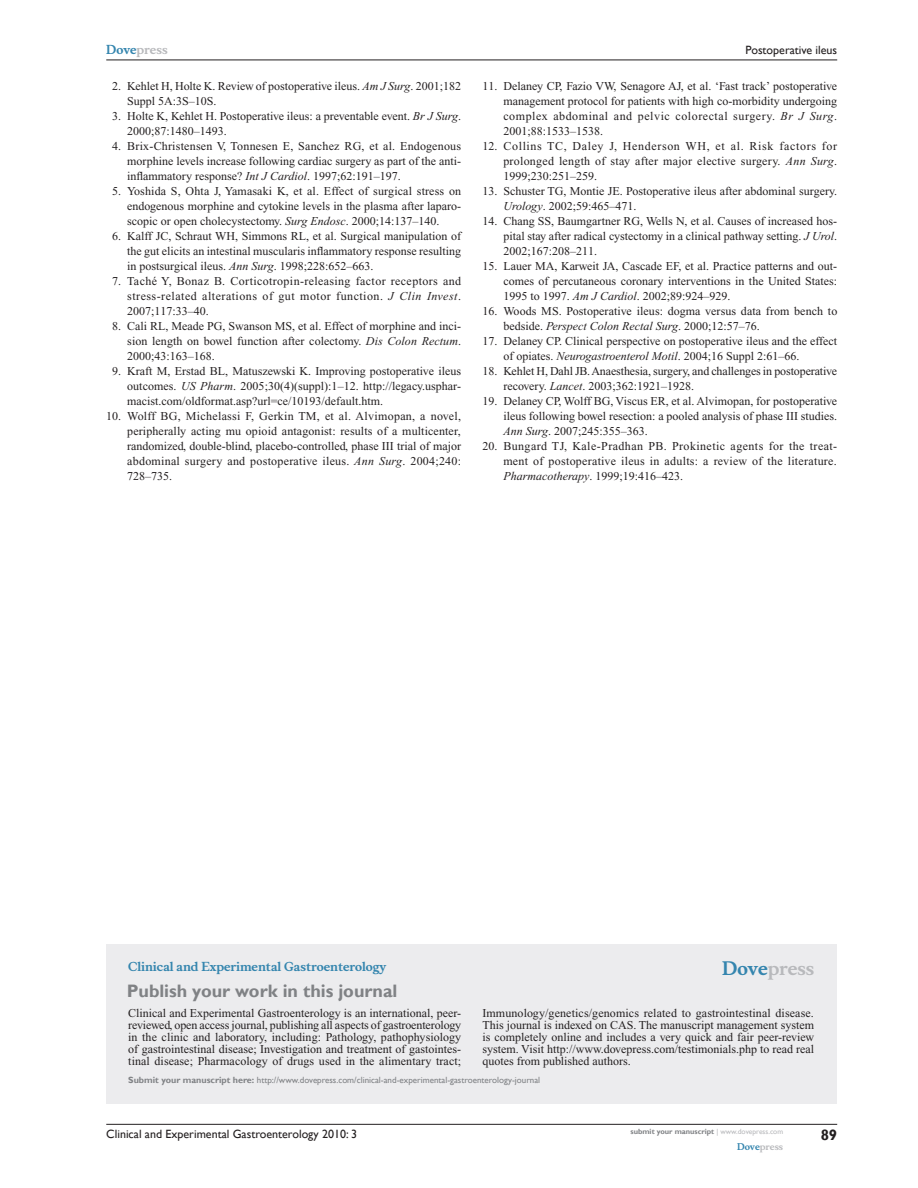
<style>
.page{position:relative;width:918px;height:1188px;background:#fff}
.page>*{position:absolute;margin:0;border:0;box-sizing:border-box;transform-origin:0 0}
.t1{font:700 18px "Gill Sans";color:#808285}
.t2{font:700 18px "Musee";color:#b8b9bc}
.t3{font:700 15px "Gill Sans";color:#231f20}
.t4{font:12px/15px "Times New Roman";color:#231f20;text-align:justify}
.t5{font:12px "Gill Sans";color:#231f20}
.t6{font:700 12px "Musee";color:#3485ae}
.t7{font:700 12px "Musee";color:#b8b9bc}
.t8{font:9px "Gill Sans";color:#808285}
.t9{font:700 9px "Musee";color:#b8b9bc}
.t10{font:700 7.5px "Gill Sans";color:#808285}
.s1{color:#3485ae}
.s2{font-style:italic}
.s3{font-weight:700}
.s4{font-weight:400;color:#b8b9bc}
</style>
<div class="page">
<div style="left:106px;top:944px;width:731px;height:159px;background:#ececee"></div>
<hr style="left:106px;top:1124px;width:731px;height:1px;background:#231f20">
<hr style="left:106px;top:60px;width:731px;height:1px;background:#231f20">
<p class="t7" style="left:106px;top:43px;width:63px"><span class="s1">Dove</span>press</p>
<p class="t4" style="left:127px;top:79px;width:335px;text-indent:-15px">2. Kehlet H, Holte K. Review of postoperative ileus. <span class="s2">Am J Surg</span>. 2001;182<br>Suppl 5A:3S–10S.</p>
<p class="t4" style="left:127px;top:109px;width:335px;text-indent:-15px">3. Holte K, Kehlet H. Postoperative ileus: a preventable event. <span class="s2">Br J Surg</span>.<br>2000;87:1480–1493.</p>
<p class="t4" style="left:127px;top:139px;width:335px;text-indent:-15px">4. Brix-Christensen V, Tonnesen E, Sanchez RG, et al. Endogenous morphine levels increase following cardiac surgery as part of the anti&shy;inflammatory response? <span class="s2">Int J Cardiol</span>. 1997;62:191–197.</p>
<p class="t4" style="left:127px;top:184px;width:335px;text-indent:-15px">5. Yoshida S, Ohta J, Yamasaki K, et al. Effect of surgical stress on endogenous morphine and cytokine levels in the plasma after laparo&shy;scopic or open cholecystectomy. <span class="s2">Surg Endosc</span>. 2000;14:137–140.</p>
<p class="t4" style="left:127px;top:229px;width:335px;text-indent:-15px">6. Kalff JC, Schraut WH, Simmons RL, et al. Surgical manipulation of the gut elicits an intestinal muscularis inflammatory response resulting in postsurgical ileus. <span class="s2">Ann Surg</span>. 1998;228:652–663.</p>
<p class="t4" style="left:127px;top:274px;width:335px;text-indent:-15px">7. Taché Y, Bonaz B. Corticotropin-releasing factor receptors and stress-related alterations of gut motor function. <span class="s2">J Clin Invest</span>.<br>2007;117:33–40.</p>
<p class="t4" style="left:127px;top:319px;width:335px;text-indent:-15px">8. Cali RL, Meade PG, Swanson MS, et al. Effect of morphine and inci&shy;sion length on bowel function after colectomy. <span class="s2">Dis Colon Rectum</span>.<br>2000;43:163–168.</p>
<p class="t4" style="left:127px;top:364px;width:335px;text-indent:-15px">9. Kraft M, Erstad BL, Matuszewski K. Improving postoperative ileus outcomes. <span class="s2">US Pharm</span>. 2005;30(4)(suppl):1–12. http://legacy.usphar&shy;macist.com/oldformat.asp?url=ce/10193/default.htm.</p>
<p class="t4" style="left:127px;top:409px;width:335px;text-indent:-21px">10. Wolff BG, Michelassi F, Gerkin TM, et al. Alvimopan, a novel, peripherally acting mu opioid antagonist: results of a multicenter, randomized, double-blind, placebo-controlled, phase III trial of major abdominal surgery and postoperative ileus. <span class="s2">Ann Surg</span>. 2004;240:<br>728–735.</p>
<p class="t5" style="left:746px;top:43px;width:93px">Postoperative ileus</p>
<p class="t4" style="left:503px;top:79px;width:335px;text-indent:-21px">11. Delaney CP, Fazio VW, Senagore AJ, et al. ‘Fast track’ postoperative management protocol for patients with high co-morbidity undergoing complex abdominal and pelvic colorectal surgery. <span class="s2">Br J Surg</span>.<br>2001;88:1533–1538.</p>
<p class="t4" style="left:503px;top:139px;width:335px;text-indent:-21px">12. Collins TC, Daley J, Henderson WH, et al. Risk factors for prolonged length of stay after major elective surgery. <span class="s2">Ann Surg</span>.<br>1999;230:251–259.</p>
<p class="t4" style="left:503px;top:184px;width:335px;text-indent:-21px">13. Schuster TG, Montie JE. Postoperative ileus after abdominal surgery.<br><span class="s2">Urology</span>. 2002;59:465–471.</p>
<p class="t4" style="left:503px;top:214px;width:335px;text-indent:-21px">14. Chang SS, Baumgartner RG, Wells N, et al. Causes of increased hos&shy;pital stay after radical cystectomy in a clinical pathway setting. <span class="s2">J Urol</span>.<br>2002;167:208–211.</p>
<p class="t4" style="left:503px;top:259px;width:335px;text-indent:-21px">15. Lauer MA, Karweit JA, Cascade EF, et al. Practice patterns and out&shy;comes of percutaneous coronary interventions in the United States:<br>1995 to 1997. <span class="s2">Am J Cardiol</span>. 2002;89:924–929.</p>
<p class="t4" style="left:503px;top:304px;width:336px;text-indent:-21px">16. Woods MS. Postoperative ileus: dogma versus data from bench to bedside. <span class="s2">Perspect Colon Rectal Surg</span>. 2000;12:57–76.</p>
<p class="t4" style="left:503px;top:334px;width:335px;text-indent:-21px">17. Delaney CP. Clinical perspective on postoperative ileus and the effect of opiates. <span class="s2">Neurogastroenterol Motil</span>. 2004;16 Suppl 2:61–66.</p>
<p class="t4" style="left:503px;top:364px;width:335px;text-indent:-21px">18. Kehlet H, Dahl JB. Anaesthesia, surgery, and challenges in postoperative recovery. <span class="s2">Lancet</span>. 2003;362:1921–1928.</p>
<p class="t4" style="left:503px;top:394px;width:335px;text-indent:-21px">19. Delaney CP, Wolff BG, Viscus ER, et al. Alvimopan, for postoperative ileus following bowel resection: a pooled analysis of phase III studies.<br><span class="s2">Ann Surg</span>. 2007;245:355–363.</p>
<p class="t4" style="left:503px;top:439px;width:335px;text-indent:-21px">20. Bungard TJ, Kale-Pradhan PB. Prokinetic agents for the treat&shy;ment of postoperative ileus in adults: a review of the literature.<br><span class="s2">Pharmacotherapy</span>. 1999;19:416–423.</p>
<p class="t6" style="left:128px;top:959px;width:260px">Clinical and Experimental Gastroenterology</p>
<h1 class="t1" style="left:127px;top:980px;width:272px">Publish your work in this journal</h1>
<h1 class="t2" style="left:722px;top:958px;width:94px"><span class="s1">Dove</span>press</h1>
<p class="t4" style="left:128px;top:1007px;width:334px;line-height:12px">Clinical and Experimental Gastroenterology is an international, peer&shy;reviewed, open access journal, publishing all aspects of gastroenterology in the clinic and laboratory, including: Pathology, pathophysiology of gastrointestinal disease; Investigation and treatment of gastointes&shy;tinal disease; Pharmacology of drugs used in the alimentary tract;</p>
<p class="t4" style="left:482px;top:1007px;width:333px;line-height:12px">Immunology/genetics/genomics related to gastrointestinal disease.<br>This journal is indexed on CAS. The manuscript management system is completely online and includes a very quick and fair peer-review system. Visit http://www.dovepress.com/testimonials.php to read real quotes from published authors.</p>
<p class="t8" style="left:128px;top:1075px;width:413px"><span class="s3">Submit your manuscript here:</span> http://www.dovepress.com/clinical-and-experimental-gastroenterology-journal</p>
<p class="t5" style="left:106px;top:1127px;width:252px">Clinical and Experimental Gastroenterology 2010: 3</p>
<p class="t10" style="left:631px;top:1127px;width:154px">submit your manuscript <span class="s4">| www.dovepress.com</span></p>
<p class="t9" style="left:737px;top:1141px;width:48px"><span class="s1">Dove</span>press</p>
<p class="t3" style="left:821px;top:1126px;width:18px">89</p>
</div>
